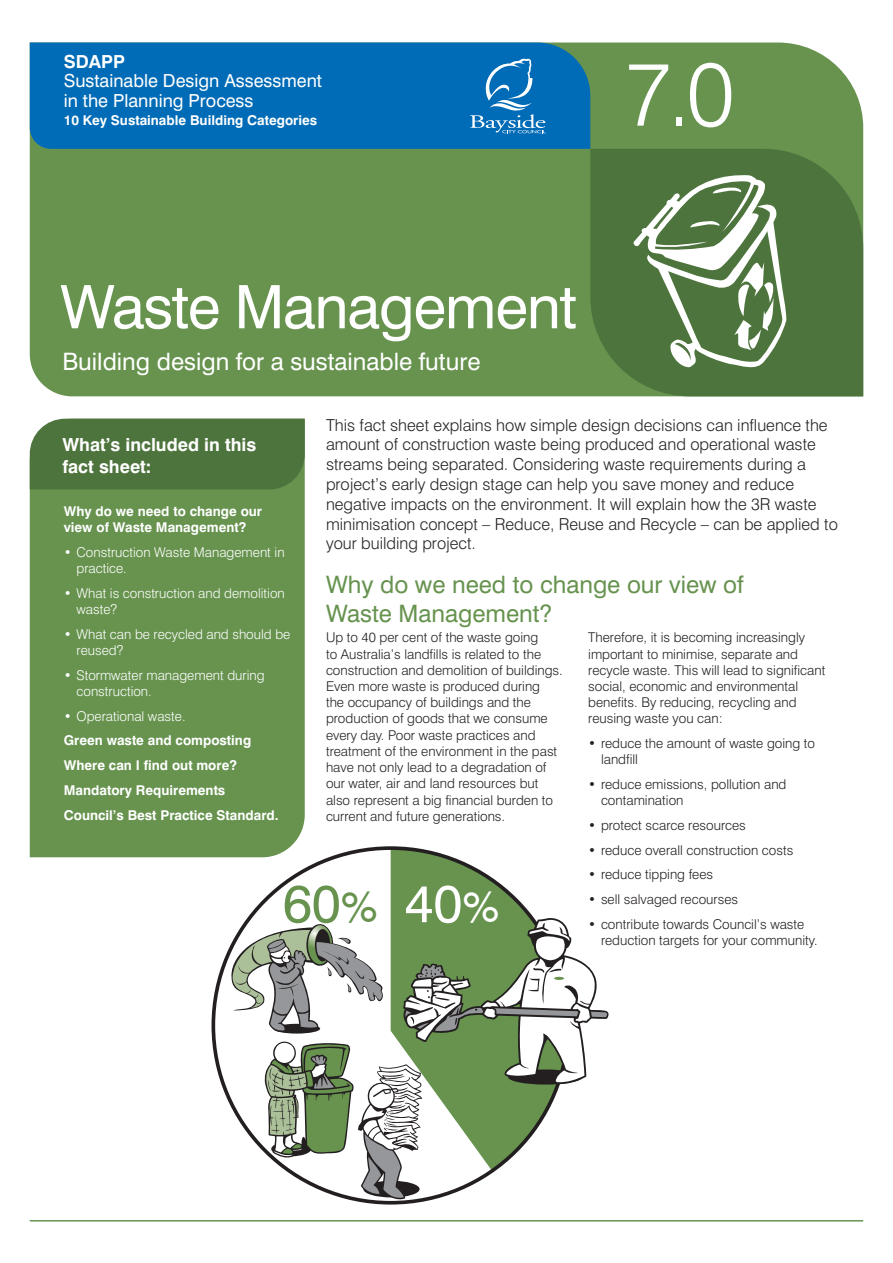
<style>
.page{position:relative;width:893px;height:1263px;background:#fff}
.page>*{position:absolute;margin:0;border:0;box-sizing:border-box;transform-origin:0 0}
.t1{font:300 90px "Swiss 721 BT";color:#fff}
.t2{font:60px "Swiss 721 BT";letter-spacing:-.02em;color:#fff}
.t3{font:52.5px "Swiss 721 BT";color:#67934f}
.t4{font:24px/28.8px "Swiss 721 BT";color:#67934f}
.t5{font:24px "Swiss 721 BT";color:#fff}
.t6{font:18px/19.5px "Swiss 721 BT";color:#fff}
.t7{font:700 18px/21.6px "Swiss 721 BT";color:#fff}
.t8{font:300 16.5px/19.8px "Swiss 721 BT";color:#231f20}
.bullet_points{font:300 13.5px/16.2px "Swiss 721 BT";color:#231f20}
.t9{font:700 13.5px/16.2px "Swiss 721 BT";color:#fff}
.t10{font:300 13.5px/16.2px "Swiss 721 BT";color:#fff}
.s1{font-weight:700}
.s2{font-size:43.8px}
.s3{color:#fff}
.s4{font-size:43.8px;color:#fff}
</style>
<div class="page">
<svg style="left:391px;top:848px;width:142px;height:69px;fill:#67934f"></svg>
<svg style="left:229px;top:917px;width:379px;height:283px"></svg>
<div style="left:30px;top:43px;width:833px;height:353px;background:#67934f"></div>
<div style="left:30px;top:489px;width:275px;height:368px;background:#67934f"></div>
<div style="left:30px;top:419px;width:275px;height:70px;background:#4e743d"></div>
<hr style="left:30px;top:1220px;width:833px;height:1px;background:#67934f">
<svg style="left:590px;top:149px;width:273px;height:247px;background:#50773f"></svg>
<svg style="left:633px;top:174px;width:153px;height:198px"></svg>
<div style="left:30px;top:43px;width:560px;height:106px;background:#006bb6"></div>
<div style="left:336px;top:58px;width:231px;height:75px;background:#006bb6"></div>
<div style="left:64px;top:55px;width:266px;height:81px;background:#006bb6"></div>
<svg style="left:470px;top:58px;width:76px;height:75px"></svg>
<p class="t6" style="left:64px;top:52px;width:260px"><span class="s1">SDAPP<br></span>Sustainable Design Assessment in the Planning Process</p>
<p class="t9" style="left:64px;top:112px;width:255px">10 Key Sustainable Building Categories</p>
<p class="t1" style="left:624px;top:39px;width:112px">7.0</p>
<p class="t2" style="left:60px;top:270px;width:518px">Waste Management</p>
<p class="t5" style="left:62px;top:347px;width:420px">Building design for a sustainable future</p>
<p class="t8" style="left:326px;top:415px;width:513px">This fact sheet explains how simple design decisions can influence the amount of construction waste being produced and operational waste streams being separated. Considering waste requirements during a project’s early design stage can help you save money and reduce negative impacts on the environment. It will explain how the 3R waste minimisation concept – Reduce, Reuse and Recycle – can be applied to your building project.</p>
<p class="t7" style="left:62px;top:434px;width:195px">What’s included in this fact sheet:</p>
<p class="t9" style="left:64px;top:503px;width:200px">Why do we need to change our view of Waste Management?</p>
<p class="t10" style="left:77px;top:544px;width:210px;text-indent:-13px">• Construction Waste Management in practice.</p>
<p class="t10" style="left:77px;top:585px;width:210px;text-indent:-13px">• What is construction and demolition waste?</p>
<p class="t10" style="left:77px;top:626px;width:215px;text-indent:-13px">• What can be recycled and should be reused?</p>
<p class="t10" style="left:77px;top:667px;width:189px;text-indent:-13px">• Stormwater management during construction.</p>
<p class="t10" style="left:64px;top:708px;width:123px">• Operational waste.</p>
<p class="t9" style="left:64px;top:732px;width:189px">Green waste and composting</p>
<p class="t9" style="left:64px;top:757px;width:175px">Where can I find out more?</p>
<p class="t9" style="left:64px;top:782px;width:163px">Mandatory Requirements</p>
<p class="t9" style="left:64px;top:806px;width:216px">Council’s Best Practice Standard.</p>
<p class="t4" style="left:326px;top:570px;width:419px">Why do we need to change our view of<br>Waste Management?</p>
<p class="bullet_points" style="left:326px;top:629px;width:238px">Up to 40 per cent of the waste going<br>to Australia’s landfills is related to the construction and demolition of buildings.<br>Even more waste is produced during<br>the occupancy of buildings and the production of goods that we consume every day. Poor waste practices and treatment of the environment in the past have not only lead to a degradation of our water, air and land resources but also represent a big financial burden to current and future generations.</p>
<p class="bullet_points" style="left:588px;top:629px;width:239px">Therefore, it is becoming increasingly important to minimise, separate and recycle waste. This will lead to significant social, economic and environmental benefits. By reducing, recycling and reusing waste you can:</p>
<p class="bullet_points" style="left:601px;top:735px;width:216px;text-indent:-13px">• reduce the amount of waste going to landfill</p>
<p class="bullet_points" style="left:601px;top:776px;width:187px;text-indent:-13px">• reduce emissions, pollution and contamination</p>
<p class="bullet_points" style="left:588px;top:817px;width:159px">• protect scarce resources</p>
<p class="bullet_points" style="left:588px;top:842px;width:207px">• reduce overall construction costs</p>
<p class="bullet_points" style="left:588px;top:866px;width:127px">• reduce tipping fees</p>
<p class="bullet_points" style="left:588px;top:891px;width:151px">• sell salvaged recourses</p>
<p class="bullet_points" style="left:601px;top:916px;width:218px;text-indent:-13px">• contribute towards Council’s waste reduction targets for your community.</p>
<p class="t3" style="left:283px;top:872px;width:218px">60<span class="s2">%</span> <span class="s3">40</span><span class="s4">%</span></p>
</div>
